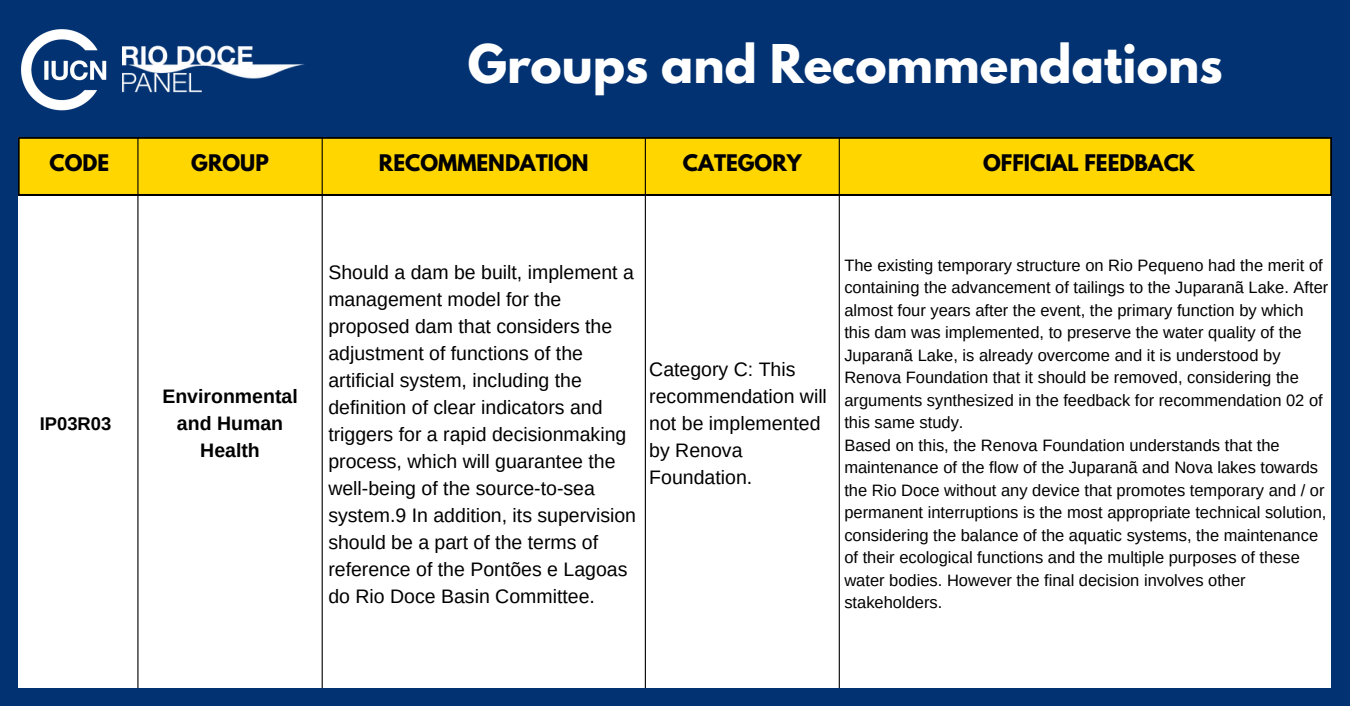
<style>
.page{position:relative;width:1350px;height:706px;background:#fff}
.page>*{position:absolute;margin:0;border:0;box-sizing:border-box;transform-origin:0 0}
.t1{font:700 47.25px "League Spartan";color:#fff}
.t2{font:700 20.25px "League Spartan";color:#000}
.t3{font:19.5px/27px "Arimo";color:#000}
.t4{font:700 19.5px/27px "Arimo";color:#000;text-align:center}
.t5{font:700 18.3px "Arimo";color:#000}
.t6{font:16.5px/22.5px "Arimo";color:#000}
</style>
<div class="page">
<div style="left:0;top:0;width:1350px;height:705px;background:#023272"></div>
<div style="left:18px;top:138px;width:1313px;height:550px;background:#fff"></div>
<div style="left:19px;top:138px;width:1312px;height:57px;background:#ffd600"></div>
<hr style="left:137px;top:137px;width:1px;height:550px;background:#000">
<hr style="left:322px;top:137px;width:1px;height:550px;background:#000">
<hr style="left:645px;top:137px;width:1px;height:550px;background:#000">
<hr style="left:839px;top:137px;width:1px;height:550px;background:#000">
<img style="left:21px;top:29px;width:86px;height:82px">
<img style="left:122px;top:45px;width:183px;height:48px">
<h1 class="t1" style="left:468px;top:40px;width:756px">Groups and Recommendations</h1>
<p class="t2" style="left:50px;top:153px;width:61px">CODE</p>
<p class="t2" style="left:191px;top:153px;width:79px">GROUP</p>
<p class="t2" style="left:379px;top:153px;width:211px">RECOMMENDATION</p>
<p class="t2" style="left:683px;top:153px;width:120px">CATEGORY</p>
<p class="t2" style="left:983px;top:153px;width:213px">OFFICIAL FEEDBACK</p>
<p class="t5" style="left:40px;top:413px;width:73px">IP03R03</p>
<p class="t4" style="left:162px;top:383px;width:137px">Environmental and Human<br>Health</p>
<p class="t3" style="left:328px;top:258px;width:309px">Should a dam be built, implement a management model for the proposed dam that considers the adjustment of functions of the artificial system, including the definition of clear indicators and triggers for a rapid decisionmaking process, which will guarantee the well-being of the source-to-sea system.9 In addition, its supervision should be a part of the terms of reference of the Pontões e Lagoas do Rio Doce Basin Committee.</p>
<p class="t3" style="left:649px;top:356px;width:179px">Category C: This recommendation will not be implemented by Renova<br>Foundation.</p>
<p class="t6" style="left:844px;top:253px;width:485px">The existing temporary structure on Rio Pequeno had the merit of containing the advancement of tailings to the Juparanã Lake. After almost four years after the event, the primary function by which this dam was implemented, to preserve the water quality of the Juparanã Lake, is already overcome and it is understood by Renova Foundation that it should be removed, considering the arguments synthesized in the feedback for recommendation 02 of this same study.<br>Based on this, the Renova Foundation understands that the maintenance of the flow of the Juparanã and Nova lakes towards the Rio Doce without any device that promotes temporary and / or permanent interruptions is the most appropriate technical solution, considering the balance of the aquatic systems, the maintenance of their ecological functions and the multiple purposes of these water bodies. However the final decision involves other stakeholders.</p>
</div>
